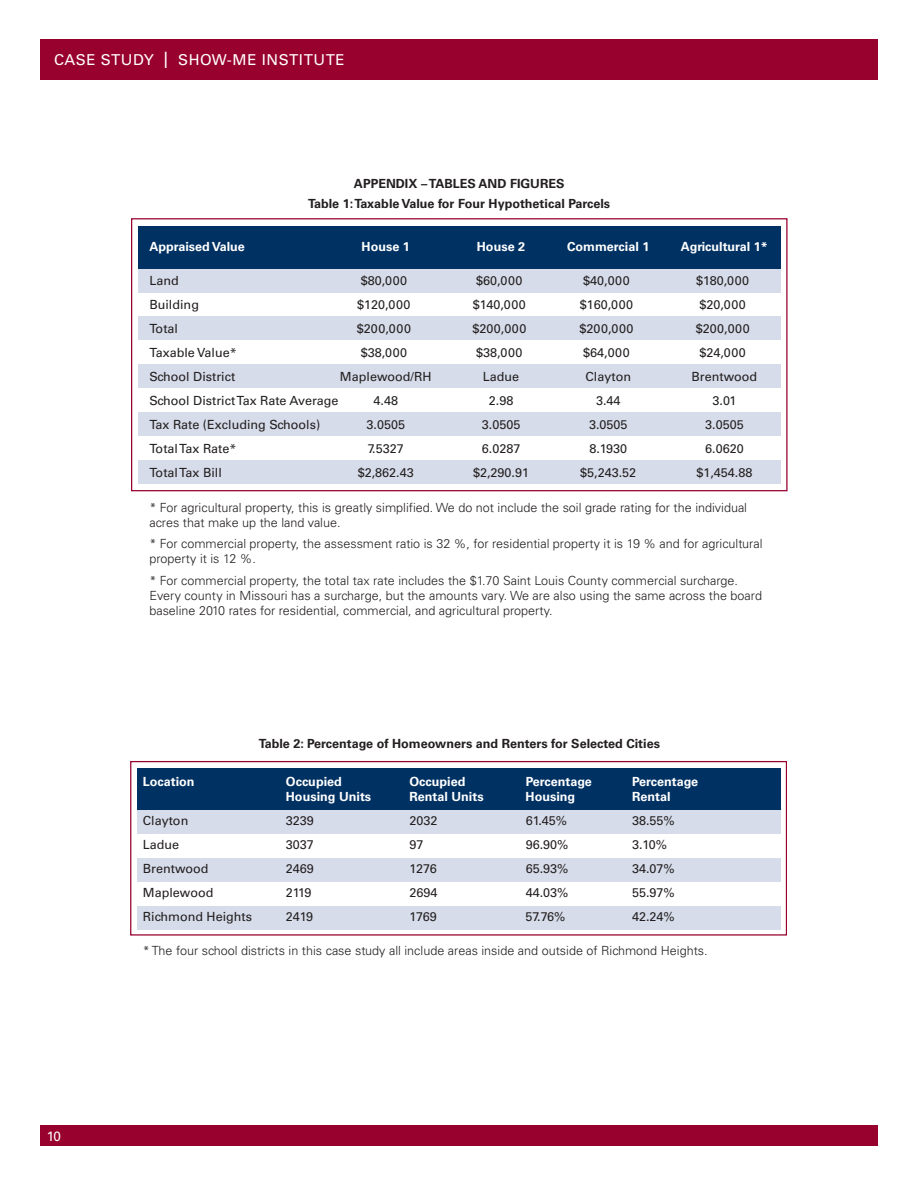
<style>
.page{position:relative;width:918px;height:1188px;background:#fff}
.page>*{position:absolute;margin:0;border:0;box-sizing:border-box;transform-origin:0 0}
.t1{font:15px "Univers";letter-spacing:.04em;color:#fff}
.t2{font:13.5px "Univers";color:#fff}
.t3{font:300 12.6px/15.1px "Univers";color:#231f20}
.t4{font:12.6px "Univers";color:#231f20}
.t5{font:700 12.6px "Univers";color:#fff}
.t6{font:700 12.6px/20.1px "Univers";color:#231f20;text-align:center}
.s1{font-size:22.5px}
</style>
<div class="page">
<div style="left:40px;top:1126px;width:838px;height:20px;background:#98012d"></div>
<div style="left:40px;top:39px;width:838px;height:40px;background:#98012d"></div>
<div style="left:131px;top:218px;width:657px;height:273px;border:1px solid #98012d"></div>
<div style="left:138px;top:226px;width:643px;height:43px;background:#003163"></div>
<div style="left:138px;top:269px;width:643px;height:24px;background:#d6dce9"></div>
<div style="left:138px;top:317px;width:643px;height:23px;background:#d6dce9"></div>
<div style="left:138px;top:364px;width:643px;height:24px;background:#d6dce9"></div>
<div style="left:138px;top:412px;width:643px;height:24px;background:#d6dce9"></div>
<div style="left:138px;top:460px;width:643px;height:24px;background:#d6dce9"></div>
<div style="left:131px;top:761px;width:656px;height:175px;border:1px solid #98012d"></div>
<div style="left:137px;top:768px;width:643px;height:42px;background:#003163"></div>
<div style="left:137px;top:810px;width:643px;height:24px;background:#d6dce9"></div>
<div style="left:137px;top:858px;width:643px;height:24px;background:#d6dce9"></div>
<div style="left:137px;top:906px;width:643px;height:24px;background:#d6dce9"></div>
<p class="t1" style="left:54px;top:51px;width:292px">CASE STUDY <span class="s1">I</span> SHOW-ME INSTITUTE</p>
<p class="t6" style="left:308px;top:174px;width:304px">APPENDIX – TABLES AND FIGURES<br>Table 1: Taxable Value for Four Hypothetical Parcels</p>
<p class="t5" style="left:149px;top:239px;width:97px">Appraised Value</p>
<p class="t5" style="left:362px;top:239px;width:50px">House 1</p>
<p class="t5" style="left:477px;top:239px;width:50px">House 2</p>
<p class="t5" style="left:567px;top:239px;width:84px">Commercial 1</p>
<p class="t5" style="left:681px;top:239px;width:88px">Agricultural 1*</p>
<p class="t4" style="left:149px;top:273px;width:31px">Land</p>
<p class="t4" style="left:361px;top:273px;width:48px">$80,000</p>
<p class="t4" style="left:476px;top:273px;width:48px">$60,000</p>
<p class="t4" style="left:583px;top:273px;width:48px">$40,000</p>
<p class="t4" style="left:696px;top:273px;width:55px">$180,000</p>
<p class="t4" style="left:149px;top:297px;width:51px">Building</p>
<p class="t4" style="left:357px;top:297px;width:55px">$120,000</p>
<p class="t4" style="left:473px;top:297px;width:55px">$140,000</p>
<p class="t4" style="left:580px;top:297px;width:55px">$160,000</p>
<p class="t4" style="left:699px;top:297px;width:48px">$20,000</p>
<p class="t4" style="left:149px;top:321px;width:30px">Total</p>
<p class="t4" style="left:357px;top:321px;width:56px">$200,000</p>
<p class="t4" style="left:472px;top:321px;width:56px">$200,000</p>
<p class="t4" style="left:580px;top:321px;width:56px">$200,000</p>
<p class="t4" style="left:696px;top:321px;width:56px">$200,000</p>
<p class="t4" style="left:149px;top:345px;width:89px">Taxable Value*</p>
<p class="t4" style="left:361px;top:345px;width:48px">$38,000</p>
<p class="t4" style="left:476px;top:345px;width:48px">$38,000</p>
<p class="t4" style="left:583px;top:345px;width:48px">$64,000</p>
<p class="t4" style="left:699px;top:345px;width:48px">$24,000</p>
<p class="t4" style="left:149px;top:369px;width:87px">School District</p>
<p class="t4" style="left:340px;top:369px;width:93px">Maplewood/RH</p>
<p class="t4" style="left:483px;top:369px;width:38px">Ladue</p>
<p class="t4" style="left:586px;top:369px;width:47px">Clayton</p>
<p class="t4" style="left:692px;top:369px;width:67px">Brentwood</p>
<p class="t4" style="left:149px;top:393px;width:191px">School District Tax Rate Average</p>
<p class="t4" style="left:374px;top:393px;width:26px">4.48</p>
<p class="t4" style="left:489px;top:393px;width:26px">2.98</p>
<p class="t4" style="left:596px;top:393px;width:26px">3.44</p>
<p class="t4" style="left:713px;top:393px;width:25px">3.01</p>
<p class="t4" style="left:149px;top:417px;width:172px">Tax Rate (Excluding Schools)</p>
<p class="t4" style="left:367px;top:417px;width:40px">3.0505</p>
<p class="t4" style="left:482px;top:417px;width:40px">3.0505</p>
<p class="t4" style="left:589px;top:417px;width:40px">3.0505</p>
<p class="t4" style="left:705px;top:417px;width:40px">3.0505</p>
<p class="t4" style="left:149px;top:441px;width:88px">Total Tax Rate*</p>
<p class="t4" style="left:368px;top:441px;width:38px">7.5327</p>
<p class="t4" style="left:482px;top:441px;width:40px">6.0287</p>
<p class="t4" style="left:589px;top:441px;width:39px">8.1930</p>
<p class="t4" style="left:705px;top:441px;width:40px">6.0620</p>
<p class="t4" style="left:149px;top:465px;width:74px">Total Tax Bill</p>
<p class="t4" style="left:358px;top:465px;width:57px">$2,862.43</p>
<p class="t4" style="left:473px;top:465px;width:57px">$2,290.91</p>
<p class="t4" style="left:580px;top:465px;width:57px">$5,243.52</p>
<p class="t4" style="left:696px;top:465px;width:57px">$1,454.88</p>
<p class="t3" style="left:149px;top:500px;width:599px">* For agricultural property, this is greatly simplified. We do not include the soil grade rating for the individual acres that make up the land value.</p>
<p class="t3" style="left:149px;top:536px;width:615px">* For commercial property, the assessment ratio is 32 %, for residential property it is 19 % and for agricultural property it is 12 %.</p>
<p class="t3" style="left:149px;top:573px;width:614px">* For commercial property, the total tax rate includes the $1.70 Saint Louis County commercial surcharge.<br>Every county in Missouri has a surcharge, but the amounts vary. We are also using the same across the board baseline 2010 rates for residential, commercial, and agricultural property.</p>
<p class="t6" style="left:259px;top:734px;width:403px">Table 2: Percentage of Homeowners and Renters for Selected Cities</p>
<p class="t2" style="left:47px;top:1128px;width:16px">10</p>
<p class="t5" style="left:143px;top:774px;width:53px">Location</p>
<p class="t5" style="left:286px;top:774px;width:57px">Occupied</p>
<p class="t5" style="left:409px;top:774px;width:57px">Occupied</p>
<p class="t5" style="left:526px;top:774px;width:68px">Percentage</p>
<p class="t5" style="left:632px;top:774px;width:68px">Percentage</p>
<p class="t5" style="left:286px;top:789px;width:87px">Housing Units</p>
<p class="t5" style="left:409px;top:789px;width:76px">Rental Units</p>
<p class="t5" style="left:526px;top:789px;width:51px">Housing</p>
<p class="t5" style="left:632px;top:789px;width:40px">Rental</p>
<p class="t4" style="left:143px;top:813px;width:47px">Clayton</p>
<p class="t4" style="left:286px;top:813px;width:30px">3239</p>
<p class="t4" style="left:409px;top:813px;width:30px">2032</p>
<p class="t4" style="left:526px;top:813px;width:43px">61.45%</p>
<p class="t4" style="left:632px;top:813px;width:44px">38.55%</p>
<p class="t4" style="left:143px;top:837px;width:38px">Ladue</p>
<p class="t4" style="left:286px;top:837px;width:30px">3037</p>
<p class="t4" style="left:409px;top:837px;width:16px">97</p>
<p class="t4" style="left:526px;top:837px;width:44px">96.90%</p>
<p class="t4" style="left:632px;top:837px;width:37px">3.10%</p>
<p class="t4" style="left:143px;top:861px;width:67px">Brentwood</p>
<p class="t4" style="left:286px;top:861px;width:30px">2469</p>
<p class="t4" style="left:409px;top:861px;width:29px">1276</p>
<p class="t4" style="left:526px;top:861px;width:44px">65.93%</p>
<p class="t4" style="left:632px;top:861px;width:44px">34.07%</p>
<p class="t4" style="left:143px;top:885px;width:72px">Maplewood</p>
<p class="t4" style="left:286px;top:885px;width:27px">2119</p>
<p class="t4" style="left:409px;top:885px;width:30px">2694</p>
<p class="t4" style="left:526px;top:885px;width:44px">44.03%</p>
<p class="t4" style="left:632px;top:885px;width:44px">55.97%</p>
<p class="t4" style="left:143px;top:909px;width:111px">Richmond Heights</p>
<p class="t4" style="left:286px;top:909px;width:29px">2419</p>
<p class="t4" style="left:409px;top:909px;width:29px">1769</p>
<p class="t4" style="left:526px;top:909px;width:41px">57.76%</p>
<p class="t4" style="left:632px;top:909px;width:44px">42.24%</p>
<p class="t3" style="left:143px;top:943px;width:566px">* The four school districts in this case study all include areas inside and outside of Richmond Heights.</p>
</div>
